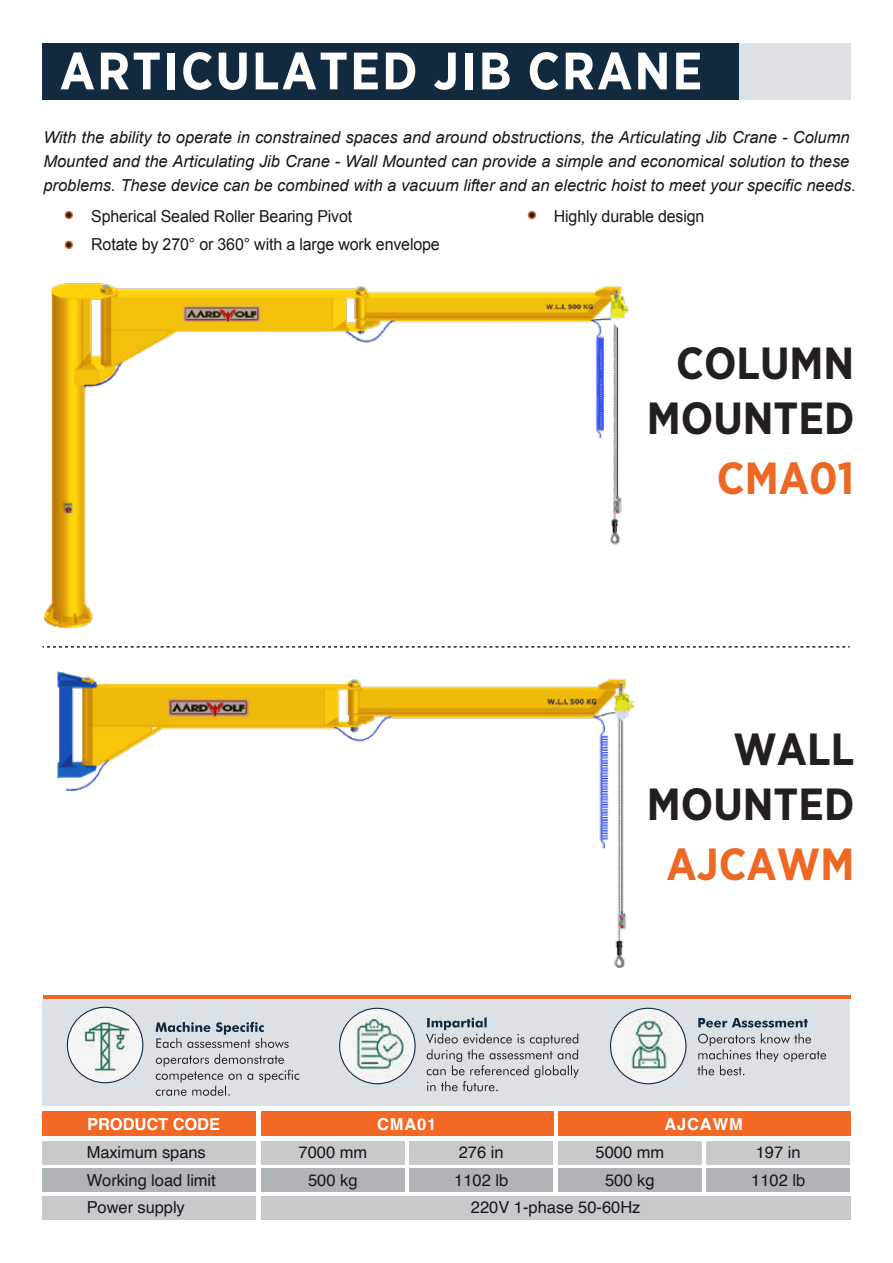
<style>
.page{position:relative;width:893px;height:1263px;background:#fff}
.page>*{position:absolute;margin:0;border:0;box-sizing:border-box;transform-origin:0 0}
.t1{font:700 52.5px "Gotham Narrow";letter-spacing:.04em;color:#fff}
.t2{font:700 45px/55.5px "Gotham Narrow";color:#231f20;text-align:right}
.t3{font:700 45px "Gotham Narrow";color:#ed6823}
.t4{font:italic 16.5px/24px "Arial";color:#18171c}
.t5{font:16.5px/27.2px "Helvetica";color:#18171c}
.t6{font:16.5px "Arial";letter-spacing:-.01em;color:#18171c}
.t7{font:700 16.5px "Helvetica";letter-spacing:-.005em;color:#fff}
.t8{font:700 16.5px "Helvetica";letter-spacing:.025em;color:#fff}
</style>
<div class="page">
<img style="left:57px;top:671px;width:576px;height:297px">
<img style="left:44px;top:283px;width:585px;height:346px">
<div style="left:43px;top:999px;width:807px;height:107px;background:#dce1e5"></div>
<svg style="left:156px;top:1054px;width:143px;height:42px"></svg>
<svg style="left:156px;top:1022px;width:133px;height:26px"></svg>
<svg style="left:426px;top:1017px;width:153px;height:74px"></svg>
<svg style="left:67px;top:1007px;width:76px;height:76px"></svg>
<svg style="left:339px;top:1008px;width:77px;height:76px"></svg>
<svg style="left:610px;top:1008px;width:76px;height:76px"></svg>
<svg style="left:697px;top:1033px;width:129px;height:42px"></svg>
<svg style="left:698px;top:1018px;width:110px;height:9px"></svg>
<div style="left:239px;top:43px;width:612px;height:56px;background:#dce1e5"></div>
<div style="left:43px;top:43px;width:696px;height:56px;background:#112a40"></div>
<hr style="left:43px;top:995px;width:808px;height:4px;background:#ed6823">
<div style="left:65px;top:212px;width:7px;height:6px;background:#231f20;border-radius:50%"></div>
<div style="left:65px;top:211px;width:8px;height:8px;border:2px solid #e86d24;border-radius:50%"></div>
<div style="left:528px;top:212px;width:7px;height:6px;background:#231f20;border-radius:50%"></div>
<div style="left:528px;top:211px;width:8px;height:8px;border:2px solid #e86d24;border-radius:50%"></div>
<div style="left:65px;top:241px;width:7px;height:7px;background:#231f20;border-radius:50%"></div>
<div style="left:65px;top:241px;width:8px;height:8px;border:2px solid #e86d24;border-radius:50%"></div>
<div style="left:43px;top:1196px;width:213px;height:24px;background:#c6cacb"></div>
<div style="left:43px;top:1169px;width:213px;height:23px;background:#afb4b6"></div>
<div style="left:43px;top:1111px;width:213px;height:24px;background:#f26824"></div>
<div style="left:261px;top:1196px;width:589px;height:24px;background:#c6cacb"></div>
<div style="left:261px;top:1169px;width:144px;height:23px;background:#afb4b6"></div>
<div style="left:409px;top:1169px;width:144px;height:23px;background:#afb4b6"></div>
<div style="left:261px;top:1111px;width:292px;height:24px;background:#f26824"></div>
<div style="left:43px;top:1141px;width:213px;height:23px;background:#c6cacb"></div>
<div style="left:261px;top:1141px;width:144px;height:23px;background:#c6cacb"></div>
<div style="left:409px;top:1141px;width:144px;height:23px;background:#c6cacb"></div>
<div style="left:558px;top:1169px;width:144px;height:23px;background:#afb4b6"></div>
<div style="left:706px;top:1169px;width:144px;height:23px;background:#afb4b6"></div>
<div style="left:558px;top:1141px;width:144px;height:23px;background:#c6cacb"></div>
<div style="left:706px;top:1141px;width:144px;height:23px;background:#c6cacb"></div>
<div style="left:558px;top:1111px;width:292px;height:24px;background:#f26824"></div>
<svg style="left:43px;top:646px;width:807px;height:2px"></svg>
<h1 class="t1" style="left:60px;top:37px;width:644px">ARTICULATED JIB CRANE</h1>
<p class="t4" style="left:43px;top:126px;width:814px">With the ability to operate in constrained spaces and around obstructions, the Articulating Jib Crane - Column<br>Mounted and the Articulating Jib Crane - Wall Mounted can provide a simple and economical solution to these problems. These device can be combined with a vacuum lifter and an electric hoist to meet your specific needs.</p>
<p class="t6" style="left:91px;top:205px;width:263px">Spherical Sealed Roller Bearing Pivot</p>
<p class="t6" style="left:554px;top:205px;width:152px">Highly durable design</p>
<p class="t6" style="left:91px;top:233px;width:350px">Rotate by 270° or 360° with a large work envelope</p>
<h2 class="t2" style="left:647px;top:335px;width:209px">COLUMN<br>MOUNTED</h2>
<h2 class="t3" style="left:717px;top:449px;width:139px">CMA01</h2>
<h2 class="t2" style="left:647px;top:721px;width:209px">WALL<br>MOUNTED</h2>
<h2 class="t3" style="left:667px;top:835px;width:189px">AJCAWM</h2>
<p class="t7" style="left:87px;top:1114px;width:135px">PRODUCT CODE</p>
<p class="t8" style="left:377px;top:1114px;width:61px">CMA01</p>
<p class="t8" style="left:664px;top:1114px;width:80px">AJCAWM</p>
<p class="t5" style="left:87px;top:1139px;width:121px">Maximum spans</p>
<p class="t5" style="left:299px;top:1139px;width:70px">7000 mm</p>
<p class="t5" style="left:459px;top:1139px;width:46px">276 in</p>
<p class="t5" style="left:595px;top:1139px;width:70px">5000 mm</p>
<p class="t5" style="left:756px;top:1139px;width:46px">197 in</p>
<p class="t5" style="left:87px;top:1167px;width:131px">Working load limit<br>Power supply</p>
<p class="t5" style="left:308px;top:1167px;width:51px">500 kg</p>
<p class="t5" style="left:454px;top:1167px;width:56px">1102 lb</p>
<p class="t5" style="left:605px;top:1167px;width:51px">500 kg</p>
<p class="t5" style="left:751px;top:1167px;width:56px">1102 lb</p>
<p class="t5" style="left:471px;top:1194px;width:171px">220V 1-phase 50-60Hz</p>
</div>
